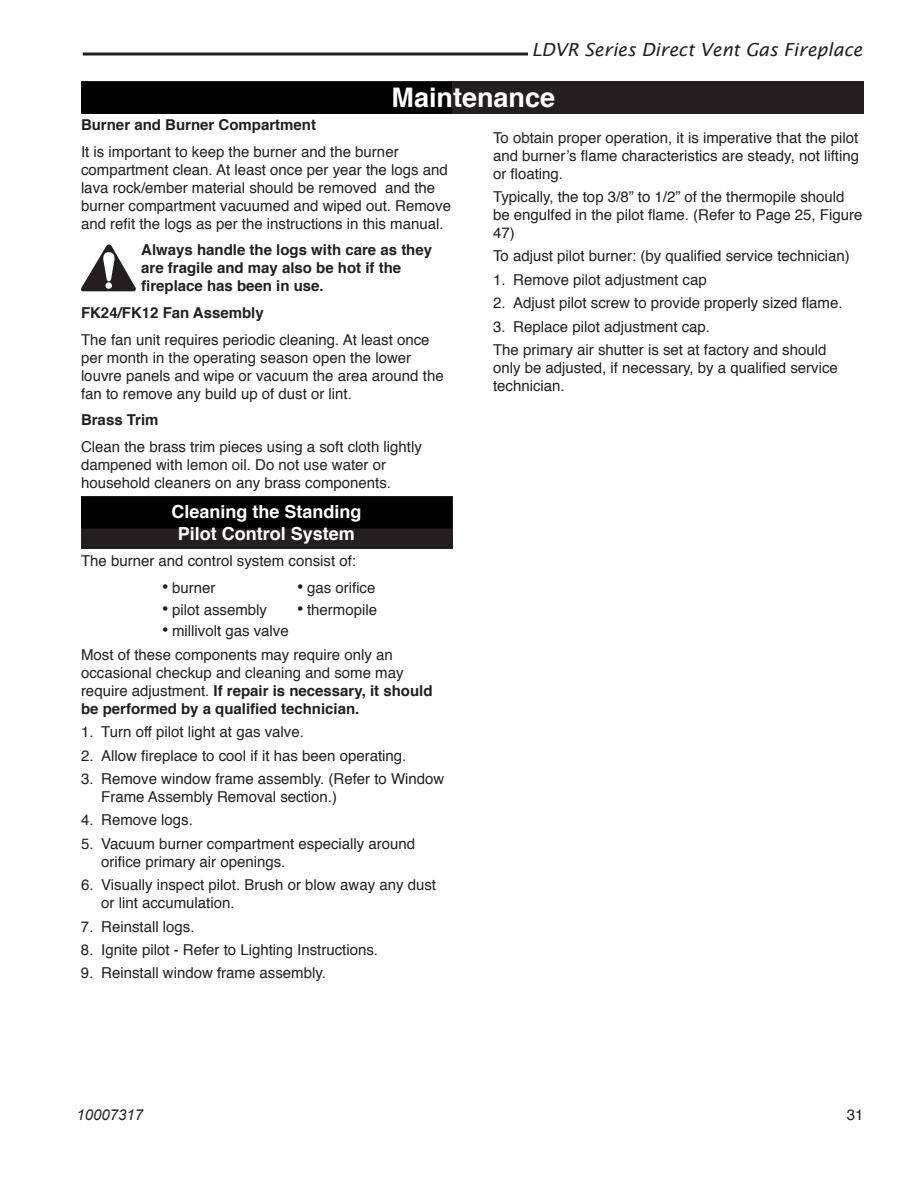
<style>
.page{position:relative;width:918px;height:1188px;background:#fff}
.page>*{position:absolute;margin:0;border:0;box-sizing:border-box;transform-origin:0 0}
.t1{font:700 27px "Helvetica";color:#fff}
.t2{font:700 18px/21.6px "Helvetica";color:#fff;text-align:center}
.t3{font:italic 18px "Lucida Sans";color:#231f20}
.t4{font:15px/18px "Helvetica";color:#231f20}
.t5{font:700 15px/18px "Helvetica";color:#231f20}
.t6{font:italic 15px "Arial";color:#231f20}
.s1{font-family:"Arial";font-size:18px}
.s2{font-weight:400}
</style>
<div class="page">
<svg style="left:83px;top:52px;width:445px;height:4px;background:#595657"></svg>
<div style="left:81px;top:496px;width:371px;height:53px;background:#231f20"></div>
<div style="left:81px;top:497px;width:371px;height:31px;background:#000"></div>
<div style="left:81px;top:82px;width:783px;height:32px;background:#231f20"></div>
<div style="left:81px;top:82px;width:371px;height:32px;background:#000"></div>
<svg style="left:81px;top:244px;width:55px;height:47px"></svg>
<div style="left:105px;top:282px;width:7px;height:7px;background:#fff;border-radius:50%"></div>
<p class="t3" style="left:532px;top:39px;width:332px">LDVR Series Direct Vent Gas Fireplace</p>
<h1 class="t1" style="left:392px;top:79px;width:165px">Maintenance</h1>
<p class="t5" style="left:81px;top:117px;width:237px">Burner and Burner Compartment</p>
<p class="t4" style="left:81px;top:143px;width:372px">It is important to keep the burner and the burner compartment clean. At least once per year the logs and lava rock/ember material should be removed and the burner compartment vacuumed and wiped out. Remove and refit the logs as per the instructions in this manual.</p>
<p class="t5" style="left:141px;top:242px;width:292px">Always handle the logs with care as they are fragile and may also be hot if the fireplace has been in use.</p>
<p class="t5" style="left:81px;top:305px;width:184px">FK24/FK12 Fan Assembly</p>
<p class="t4" style="left:81px;top:331px;width:364px">The fan unit requires periodic cleaning. At least once per month in the operating season open the lower louvre panels and wipe or vacuum the area around the fan to remove any build up of dust or lint.</p>
<p class="t5" style="left:81px;top:412px;width:79px">Brass Trim</p>
<p class="t4" style="left:81px;top:438px;width:342px">Clean the brass trim pieces using a soft cloth lightly dampened with lemon oil. Do not use water or household cleaners on any brass components.</p>
<p class="t2" style="left:171px;top:502px;width:192px">Cleaning the Standing<br>Pilot Control System</p>
<p class="t4" style="left:81px;top:553px;width:277px">The burner and control system consist of:</p>
<p class="t4" style="left:162px;top:580px;width:55px"><span class="s1">•</span> burner</p>
<p class="t4" style="left:297px;top:580px;width:80px"><span class="s1">•</span> gas orifice</p>
<p class="t4" style="left:162px;top:602px;width:107px"><span class="s1">•</span> pilot assembly</p>
<p class="t4" style="left:297px;top:602px;width:82px"><span class="s1">•</span> thermopile</p>
<p class="t4" style="left:81px;top:620px;width:313px;line-height:23.4px;text-indent:81px"><span class="s1">•</span> millivolt gas valve<br>Most of these components may require only an</p>
<p class="t5" style="left:81px;top:664px;width:353px"><span class="s2">occasional checkup and cleaning and some may require adjustment.</span> If repair is necessary, it should be performed by a qualified technician.</p>
<p class="t4" style="left:81px;top:724px;width:224px">1. Turn off pilot light at gas valve.</p>
<p class="t4" style="left:81px;top:747px;width:327px">2. Allow fireplace to cool if it has been operating.</p>
<p class="t4" style="left:101px;top:771px;width:345px;text-indent:-20px">3. Remove window frame assembly. (Refer to Window<br>Frame Assembly Removal section.)</p>
<p class="t4" style="left:81px;top:812px;width:113px">4. Remove logs.</p>
<p class="t4" style="left:101px;top:836px;width:316px;text-indent:-20px">5. Vacuum burner compartment especially around orifice primary air openings.</p>
<p class="t4" style="left:101px;top:877px;width:336px;text-indent:-20px">6. Visually inspect pilot. Brush or blow away any dust or lint accumulation.</p>
<p class="t4" style="left:81px;top:918px;width:115px">7. Reinstall logs.</p>
<p class="t4" style="left:81px;top:942px;width:299px">8. Ignite pilot - Refer to Lighting Instructions.</p>
<p class="t4" style="left:81px;top:965px;width:247px">9. Reinstall window frame assembly.</p>
<p class="t4" style="left:493px;top:129px;width:368px;text-align:justify">To obtain proper operation, it is imperative that the pilot and burnerʼs flame characteristics are steady, not lifting or floating.</p>
<p class="t4" style="left:493px;top:189px;width:371px">Typically, the top 3/8” to 1/2” of the thermopile should be engulfed in the pilot flame. (Refer to Page 25, Figure<br>47)</p>
<p class="t4" style="left:493px;top:248px;width:358px">To adjust pilot burner: (by qualified service technician)</p>
<p class="t4" style="left:493px;top:272px;width:215px">1. Remove pilot adjustment cap</p>
<p class="t4" style="left:493px;top:295px;width:351px">2. Adjust pilot screw to provide properly sized flame.</p>
<p class="t4" style="left:493px;top:316px;width:335px;line-height:23.4px">3. Replace pilot adjustment cap.<br>The primary air shutter is set at factory and should</p>
<p class="t4" style="left:493px;top:360px;width:346px">only be adjusted, if necessary, by a qualified service technician.</p>
<p class="t6" style="left:76px;top:1106px;width:68px">10007317</p>
<p class="t4" style="left:847px;top:1107px;width:18px">31</p>
</div>
